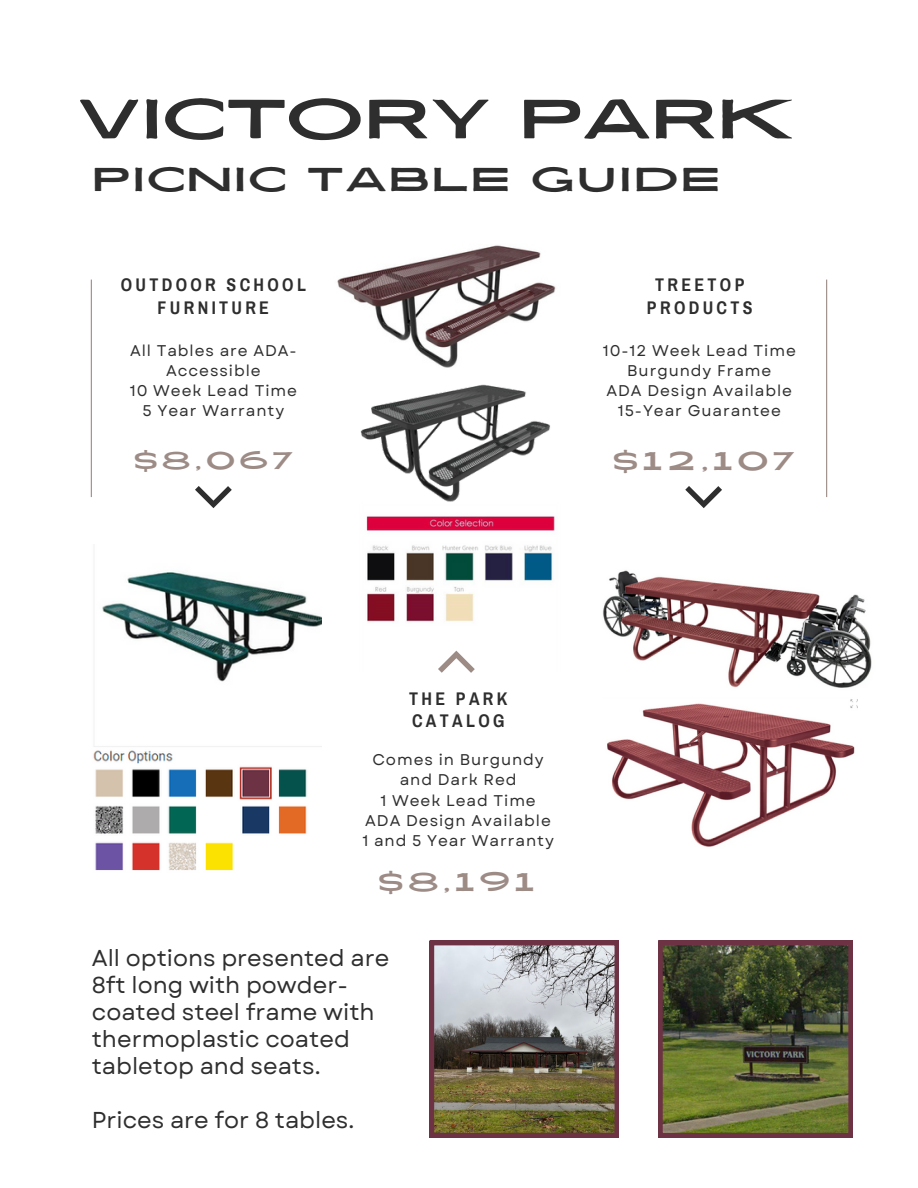
<style>
.page{position:relative;width:918px;height:1188px;background:#fff}
.page>*{position:absolute;margin:0;border:0;box-sizing:border-box;transform-origin:0 0}
.t1{font:54.9px "Ayr Lucidity Expand";color:#2e2e2e}
.t2{font:33px "Ayr Lucidity Expand";letter-spacing:.06em;color:#2e2e2e}
.t3{font:25.35px "Ayr Lucidity Expand";letter-spacing:.185em;color:#9d8b86}
.t4{font:23.85px "Ayr Lucidity Expand";color:#9d8b86}
.t5{font:22.95px/27px "Garet";color:#2e2e2e}
.t6{font:700 17.85px/22.5px "Archivo Narrow";letter-spacing:.185em;color:#2e2e2e;text-align:center}
.t7{font:15.45px/20.1px "Garet";letter-spacing:.06em;color:#2e2e2e;text-align:center}
</style>
<div class="page">
<img style="left:93px;top:572px;width:228px;height:299px">
<img style="left:360px;top:384px;width:190px;height:65px">
<img style="left:603px;top:570px;width:269px;height:118px">
<hr style="left:91px;top:280px;width:1px;height:217px;background:#9d8b86">
<hr style="left:826px;top:280px;width:1px;height:217px;background:#9d8b86">
<svg style="left:195px;top:486px;width:37px;height:22px"></svg>
<svg style="left:685px;top:486px;width:37px;height:22px"></svg>
<img style="left:607px;top:699px;width:250px;height:148px">
<img style="left:337px;top:245px;width:219px;height:123px">
<img style="left:321px;top:449px;width:236px;height:202px">
<svg style="left:438px;top:651px;width:37px;height:22px"></svg>
<img style="left:658px;top:941px;width:195px;height:196px">
<img style="left:430px;top:941px;width:189px;height:196px">
<h3 class="t1" style="left:77px;top:83px;width:711px">VICTORY PARK</h3>
<p class="t2" style="left:92px;top:158px;width:631px">PICNIC TABLE GUIDE</p>
<p class="t6" style="left:121px;top:274px;width:187px">OUTDOOR SCHOOL<br>FURNITURE</p>
<p class="t7" style="left:130px;top:340px;width:168px">All Tables are ADA-<br>Accessible</p>
<p class="t7" style="left:130px;top:381px;width:169px">10 Week Lead Time</p>
<p class="t7" style="left:143px;top:401px;width:143px">5 Year Warranty</p>
<p class="t6" style="left:647px;top:274px;width:107px">TREETOP<br>PRODUCTS</p>
<p class="t7" style="left:603px;top:340px;width:195px">10-12 Week Lead Time</p>
<h3 class="t7" style="left:627px;top:361px;width:146px">Burgundy Frame</h3>
<h5 class="t7" style="left:607px;top:381px;width:187px">ADA Design Available</h5>
<p class="t7" style="left:618px;top:401px;width:165px">15-Year Guarantee</p>
<p class="t4" style="left:134px;top:445px;width:160px">$8,067</p>
<h5 class="t3" style="left:613px;top:445px;width:182px">$12,107</h5>
<h3 class="t6" style="left:409px;top:687px;width:100px;text-align:left">THE PARK<br>CATALOG</h3>
<h5 class="t7" style="left:372px;top:750px;width:173px">Comes in Burgundy and Dark Red</h5>
<p class="t7" style="left:380px;top:790px;width:157px">1 Week Lead Time</p>
<p class="t7" style="left:365px;top:810px;width:187px">ADA Design Available</p>
<p class="t7" style="left:362px;top:830px;width:193px">1 and 5 Year Warranty</p>
<h2 class="t3" style="left:379px;top:866px;width:157px">$8,191</h2>
<p class="t5" style="left:92px;top:945px;width:299px">All options presented are<br>8ft long with powder&shy;coated steel frame with thermoplastic coated tabletop and seats.</p>
<p class="t5" style="left:92px;top:1107px;width:264px">Prices are for 8 tables.</p>
</div>
